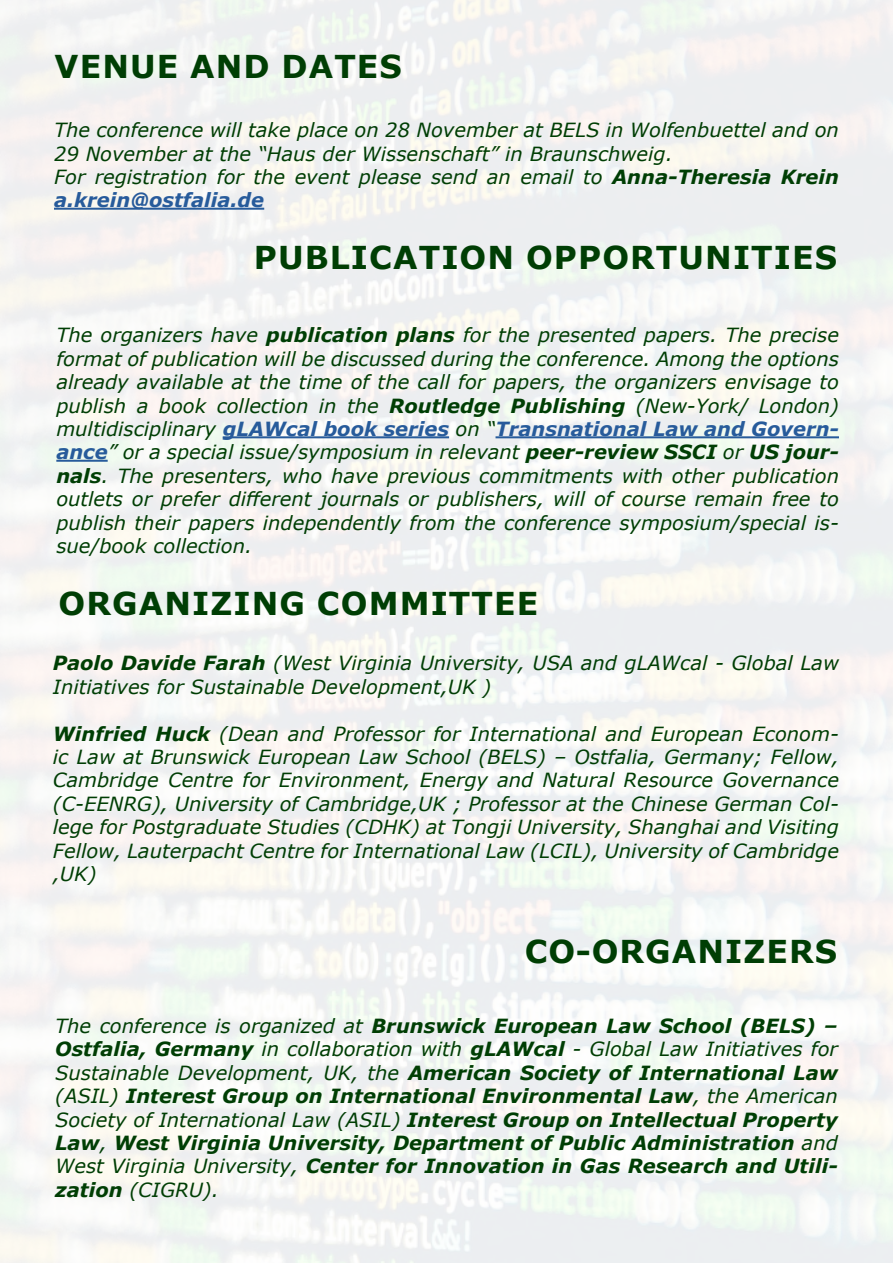
<style>
.page{position:relative;width:893px;height:1263px;background:#fff}
.page>*{position:absolute;margin:0;border:0;box-sizing:border-box;transform-origin:0 0}
.t1{font:700 31.5px "Verdana";letter-spacing:.035em;color:#003e04}
.t2{font:italic 19.5px/23.4px "Verdana";color:#003e04}
.t3{font:italic 700 19.5px/23.4px "Verdana";color:#003e04;text-align:justify}
.s1{font-weight:700}
.s2{font-weight:700;color:#275b9b}
.s3{font-weight:400}
</style>
<div class="page">
<hr style="left:54px;top:208px;width:210px;height:2px;background:#275b9b">
<hr style="left:223px;top:436px;width:226px;height:2px;background:#275b9b">
<hr style="left:495px;top:436px;width:344px;height:2px;background:#275b9b">
<hr style="left:56px;top:460px;width:52px;height:2px;background:#275b9b">
<h1 class="t1" style="left:55px;top:44px;width:349px">VENUE AND DATES</h1>
<p class="t2" style="left:54px;top:118px;width:786px">The conference will take place on 28 November at BELS in Wolfenbuettel and on 29 November at the “Haus der Wissenschaft” in Braunschweig.<br>For registration for the event please send an email to <span class="s1">Anna-Theresia Krein </span><span class="s2">a.krein@ostfalia.de</span></p>
<h1 class="t1" style="left:254px;top:235px;width:585px">PUBLICATION OPPORTUNITIES</h1>
<p class="t2" style="left:56px;top:323px;width:784px;text-align:justify">The organizers have <span class="s1">publication plans</span> for the presented papers. The precise format of publication will be discussed during the conference. Among the options already available at the time of the call for papers, the organizers envisage to publish a book collection in the <span class="s1">Routledge Publishing</span> (New-York/ London) multidisciplinary <span class="s2">gLAWcal book series</span> on “<span class="s2">Transnational Law and Govern&shy;ance</span>” or a special issue/symposium in relevant <span class="s1">peer-review SSCI</span> or <span class="s1">US jour&shy;nals</span>. The presenters, who have previous commitments with other publication outlets or prefer different journals or publishers, will of course remain free to publish their papers independently from the conference symposium/special is&shy;sue/book collection.</p>
<h1 class="t1" style="left:59px;top:581px;width:481px">ORGANIZING COMMITTEE</h1>
<p class="t2" style="left:53px;top:651px;width:788px"><span class="s1">Paolo Davide Farah</span> (West Virginia University, USA and gLAWcal - Global Law<br>Initiatives for Sustainable Development,UK )</p>
<p class="t2" style="left:53px;top:721px;width:788px;text-align:justify"><span class="s1">Winfried Huck</span> (Dean and Professor for International and European Econom&shy;ic Law at Brunswick European Law School (BELS) – Ostfalia, Germany; Fellow, Cambridge Centre for Environment, Energy and Natural Resource Governance (C-EENRG), University of Cambridge,UK ; Professor at the Chinese German Col&shy;lege for Postgraduate Studies (CDHK) at Tongji University, Shanghai and Visiting Fellow, Lauterpacht Centre for International Law (LCIL), University of Cambridge ,UK)</p>
<h1 class="t1" style="left:525px;top:929px;width:314px">CO-ORGANIZERS</h1>
<p class="t3" style="left:55px;top:1014px;width:784px"><span class="s3">The conference is organized at</span> Brunswick European Law School (BELS) – Ostfalia, Germany <span class="s3">in collaboration with</span> gLAWcal <span class="s3">- Global Law Initiatives for Sustainable Development, UK, the</span> American Society of International Law <span class="s3">(ASIL)</span> Interest Group on International Environmental Law<span class="s3">, the American Society of International Law (ASIL)</span> Interest Group on Intellectual Property Law<span class="s3">,</span> West Virginia University, Department of Public Administration <span class="s3">and West Virginia University,</span> Center for Innovation in Gas Research and Utili&shy;zation <span class="s3">(CIGRU).</span></p>
</div>
